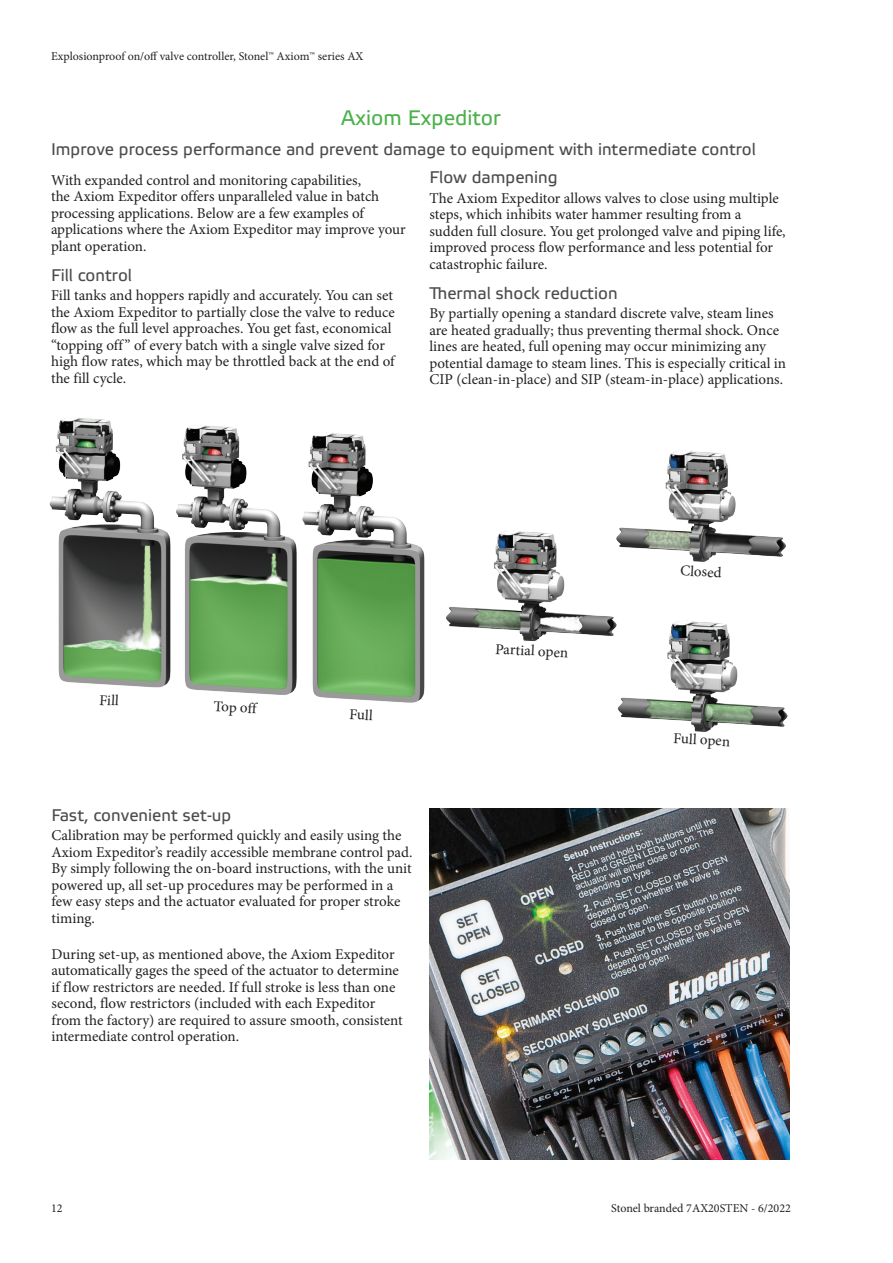
<style>
.page{position:relative;width:893px;height:1263px;background:#fff}
.page>*{position:absolute;margin:0;border:0;box-sizing:border-box;transform-origin:0 0}
.t1{font:21px "Etelka Text Pro";color:#4db14c}
.t2{font:16.8px "Etelka Text Pro";color:#4b4c4d}
.t3{font:15px/16.5px "Minion Pro";color:#231f20}
.t4{font:12px "Minion Pro";color:#231f20}
</style>
<div class="page">
<img style="left:618px;top:620px;width:170px;height:112px">
<img style="left:446px;top:530px;width:171px;height:111px">
<img style="left:613px;top:450px;width:173px;height:128px">
<img style="left:429px;top:809px;width:361px;height:351px">
<img style="left:49px;top:417px;width:376px;height:286px">
<p class="t4" style="left:51px;top:48px;width:314px">Explosionproof on/off valve controller, Stonel™ Axiom™ series AX</p>
<h1 class="t1" style="left:341px;top:107px;width:161px">Axiom Expeditor</h1>
<p class="t2" style="left:51px;top:140px;width:706px">Improve process performance and prevent damage to equipment with intermediate control</p>
<p class="t3" style="left:51px;top:172px;width:356px">With expanded control and monitoring capabilities,<br>the Axiom Expeditor offers unparalleled value in batch processing applications. Below are a few examples of applications where the Axiom Expeditor may improve your plant operation.</p>
<p class="t2" style="left:51px;top:266px;width:83px">Fill control</p>
<p class="t3" style="left:51px;top:287px;width:345px">Fill tanks and hoppers rapidly and accurately. You can set the Axiom Expeditor to partially close the valve to reduce flow as the full level approaches. You get fast, economical “topping off ” of every batch with a single valve sized for high flow rates, which may be throttled back at the end of the fill cycle.</p>
<p class="t2" style="left:429px;top:168px;width:130px">Flow dampening</p>
<p class="t3" style="left:429px;top:190px;width:358px">The Axiom Expeditor allows valves to close using multiple steps, which inhibits water hammer resulting from a sudden full closure. You get prolonged valve and piping life, improved process flow performance and less potential for catastrophic failure.</p>
<p class="t2" style="left:429px;top:284px;width:190px">Thermal shock reduction</p>
<p class="t3" style="left:429px;top:305px;width:358px">By partially opening a standard discrete valve, steam lines are heated gradually; thus preventing thermal shock. Once lines are heated, full opening may occur minimizing any potential damage to steam lines. This is especially critical in CIP (clean-in-place) and SIP (steam-in-place) applications.</p>
<p class="t3" style="left:100px;top:691px;width:21px;rotate:3deg">Fill</p>
<p class="t3" style="left:214px;top:698px;width:45px;rotate:3deg">Top off</p>
<p class="t3" style="left:350px;top:706px;width:25px;rotate:3deg">Full</p>
<p class="t2" style="left:51px;top:806px;width:181px">Fast, convenient set-up</p>
<p class="t3" style="left:51px;top:827px;width:362px">Calibration may be performed quickly and easily using the Axiom Expeditor’s readily accessible membrane control pad.<br>By simply following the on-board instructions, with the unit powered up, all set-up procedures may be performed in a few easy steps and the actuator evaluated for proper stroke timing.</p>
<p class="t3" style="left:51px;top:946px;width:353px">During set-up, as mentioned above, the Axiom Expeditor automatically gages the speed of the actuator to determine if flow restrictors are needed. If full stroke is less than one second, flow restrictors (included with each Expeditor from the factory) are required to assure smooth, consistent intermediate control operation.</p>
<p class="t3" style="left:496px;top:641px;width:74px;rotate:3deg">Partial open</p>
<p class="t3" style="left:681px;top:562px;width:43px;rotate:3deg">Closed</p>
<p class="t3" style="left:674px;top:730px;width:58px;rotate:3deg">Full open</p>
<p class="t4" style="left:51px;top:1200px;width:13px">12</p>
<p class="t4" style="left:611px;top:1200px;width:181px">Stonel branded 7AX20STEN - 6/2022</p>
</div>
